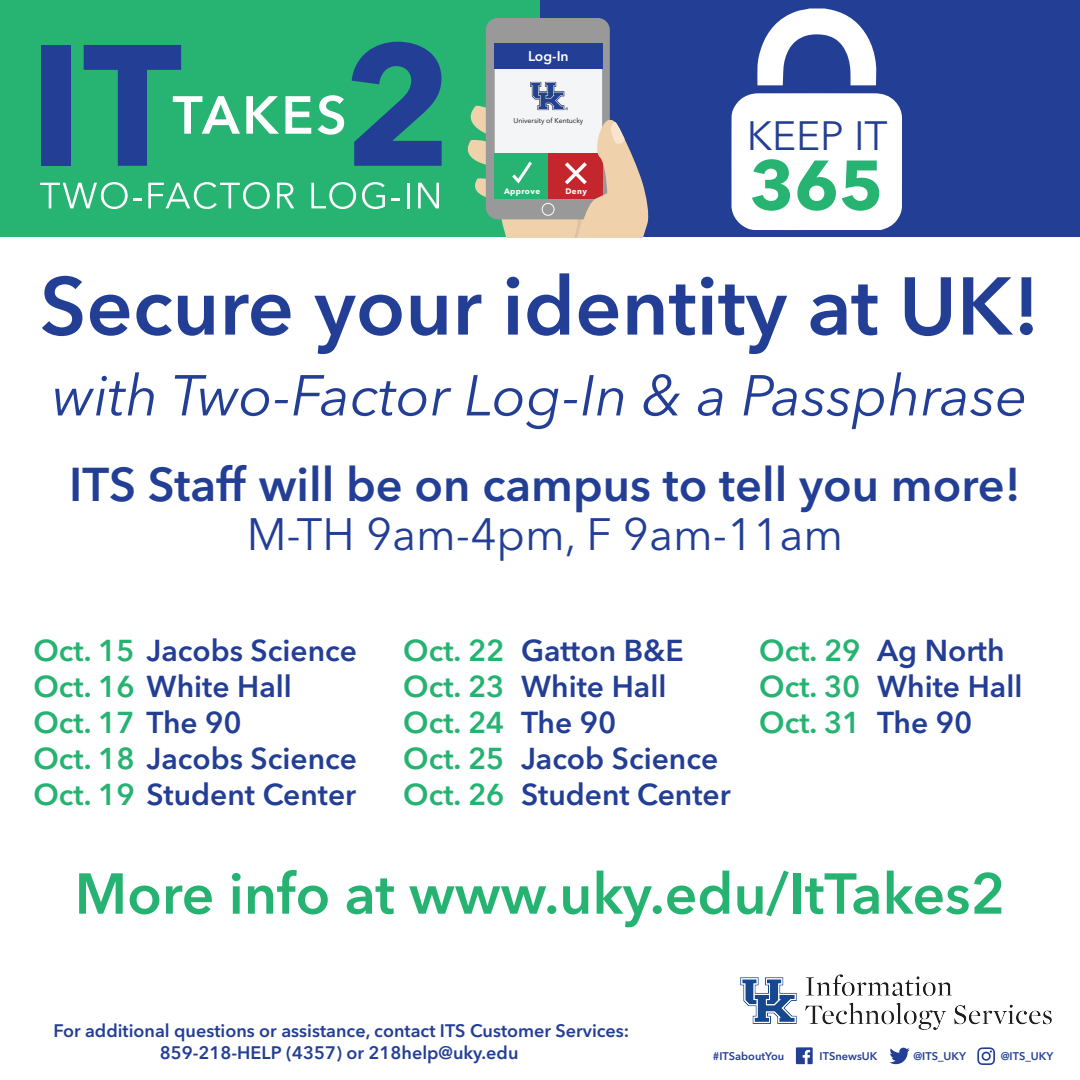
<style>
.page{position:relative;width:1080px;height:1080px;background:#fff}
.page>*{position:absolute;margin:0;border:0;box-sizing:border-box;transform-origin:0 0}
.t1{font:600 81px "Avenir Next LT Pro";color:#233e95}
.t2{font:700 69.1px "Avenir Next LT Pro";color:#27b473}
.t3{font:italic 57px "Avenir Next LT Pro";color:#233e95}
.t4{font:600 57px "Avenir Next LT Pro";color:#26b372}
.t5{font:600 47px "Avenir Next LT Pro";color:#233e95}
.t6{font:45px "Avenir Next LT Pro";color:#233e95}
.t7{font:40.6px "Avenir Next LT Pro";color:#233e95}
.t8{font:600 30px/36px "Avenir Next LT Pro";color:#233e95}
.t9{font:600 30px/36px "Avenir Next LT Pro";color:#26b372;text-align:justify}
.t10{font:600 18px/21.6px "Avenir Next LT Pro";color:#233e95;text-align:center}
.t11{font:600 13.9px "Avenir Next LT Pro";color:#fff}
.t12{font:600 11.1px "Avenir Next LT Pro";color:#233e95}
.t13{font:700 8px "Avenir Next LT Pro";letter-spacing:.05em;color:#fff}
.t14{font:7px "Avenir Next LT Pro";color:#050504}
.s1{color:#26b372}
</style>
<div class="page">
<div style="left:0;top:0;width:540px;height:236px;background:#27b473"></div>
<div style="left:540px;top:0;width:540px;height:236px;background:#233e95"></div>
<svg style="left:40px;top:182px;width:101px;height:27px"></svg>
<svg style="left:148px;top:182px;width:122px;height:27px"></svg>
<svg style="left:277px;top:183px;width:17px;height:25px"></svg>
<svg style="left:311px;top:182px;width:45px;height:27px"></svg>
<svg style="left:362px;top:182px;width:23px;height:27px"></svg>
<svg style="left:392px;top:199px;width:8px;height:2px"></svg>
<hr style="left:407px;top:183px;width:2px;height:25px;background:#fff">
<svg style="left:418px;top:183px;width:21px;height:25px"></svg>
<div style="left:41px;top:45px;width:29px;height:121px;background:#233e95"></div>
<svg style="left:352px;top:42px;width:90px;height:124px"></svg>
<svg style="left:84px;top:45px;width:156px;height:121px"></svg>
<svg style="left:246px;top:96px;width:33px;height:38px"></svg>
<svg style="left:285px;top:96px;width:26px;height:38px"></svg>
<svg style="left:318px;top:95px;width:26px;height:40px"></svg>
<div style="left:486px;top:18px;width:124px;height:201px;background:#999;border-radius:12px"></div>
<div style="left:495px;top:44px;width:107px;height:154px;background:#f4f5f6;border-radius:12px"></div>
<img style="left:530px;top:81px;width:35px;height:25px">
<svg style="left:462px;top:106px;width:188px;height:132px"></svg>
<div style="left:542px;top:203px;width:13px;height:13px;border:1px solid #fff;border-radius:50%"></div>
<div style="left:495px;top:44px;width:108px;height:25px;background:#233e95"></div>
<svg style="left:757px;top:8px;width:120px;height:77px"></svg>
<div style="left:731px;top:93px;width:171px;height:137px;background:#fff"></div>
<img style="left:740px;top:974px;width:312px;height:56px">
<svg style="left:796px;top:1047px;width:17px;height:17px"></svg>
<svg style="left:889px;top:1048px;width:21px;height:16px"></svg>
<svg style="left:977px;top:1047px;width:18px;height:18px"></svg>
<p class="t11" style="left:528px;top:48px;width:42px">Log-In</p>
<p class="t14" style="left:513px;top:116px;width:71px">University of Kentucky</p>
<p class="t13" style="left:504px;top:186px;width:38px">Approve</p>
<p class="t13" style="left:565px;top:186px;width:23px">Deny</p>
<h3 class="t7" style="left:747px;top:111px;width:143px">KEEP IT</h3>
<h2 class="t2" style="left:750px;top:143px;width:135px">365</h2>
<h1 class="t1" style="left:40px;top:257px;width:1002px">Secure your identity at UK!</h1>
<h3 class="t3" style="left:52px;top:362px;width:977px">with Two-Factor Log-In &amp; a Passphrase</h3>
<h3 class="t5" style="left:69px;top:456px;width:953px">ITS Staff will be on campus to tell you more!</h3>
<h3 class="t6" style="left:247px;top:508px;width:598px">M-TH 9am-4pm, F 9am-11am</h3>
<p class="t8" style="left:34px;top:632px;width:325px"><span class="s1">Oct. 15</span> Jacobs Science<br><span class="s1">Oct. 16</span> White Hall<br><span class="s1">Oct. 17</span> The 90<br><span class="s1">Oct. 18</span> Jacobs Science<br><span class="s1">Oct. 19</span> Student Center</p>
<p class="t8" style="left:521px;top:632px;width:211px">Gatton B&amp;E<br>White Hall<br>The 90<br>Jacob Science<br>Student Center</p>
<p class="t9" style="left:403px;top:632px;width:103px">Oct. 22<br>Oct. 23<br>Oct. 24<br>Oct. 25<br>Oct. 26</p>
<p class="t8" style="left:877px;top:632px;width:147px">Ag North<br>White Hall<br>The 90</p>
<p class="t9" style="left:759px;top:632px;width:103px">Oct. 29<br>Oct. 30<br>Oct. 31</p>
<h3 class="t4" style="left:75px;top:859px;width:932px">More info at www.uky.edu/ItTakes2</h3>
<p class="t10" style="left:54px;top:1020px;width:577px">For additional questions or assistance, contact ITS Customer Services:<br>859-218-HELP (4357) or 218help@uky.edu</p>
<p class="t12" style="left:713px;top:1049px;width:73px">#ITSaboutYou</p>
<p class="t12" style="left:820px;top:1049px;width:59px">ITSnewsUK</p>
<p class="t12" style="left:913px;top:1049px;width:54px">@ITS_UKY</p>
<p class="t12" style="left:1001px;top:1049px;width:54px">@ITS_UKY</p>
</div>
